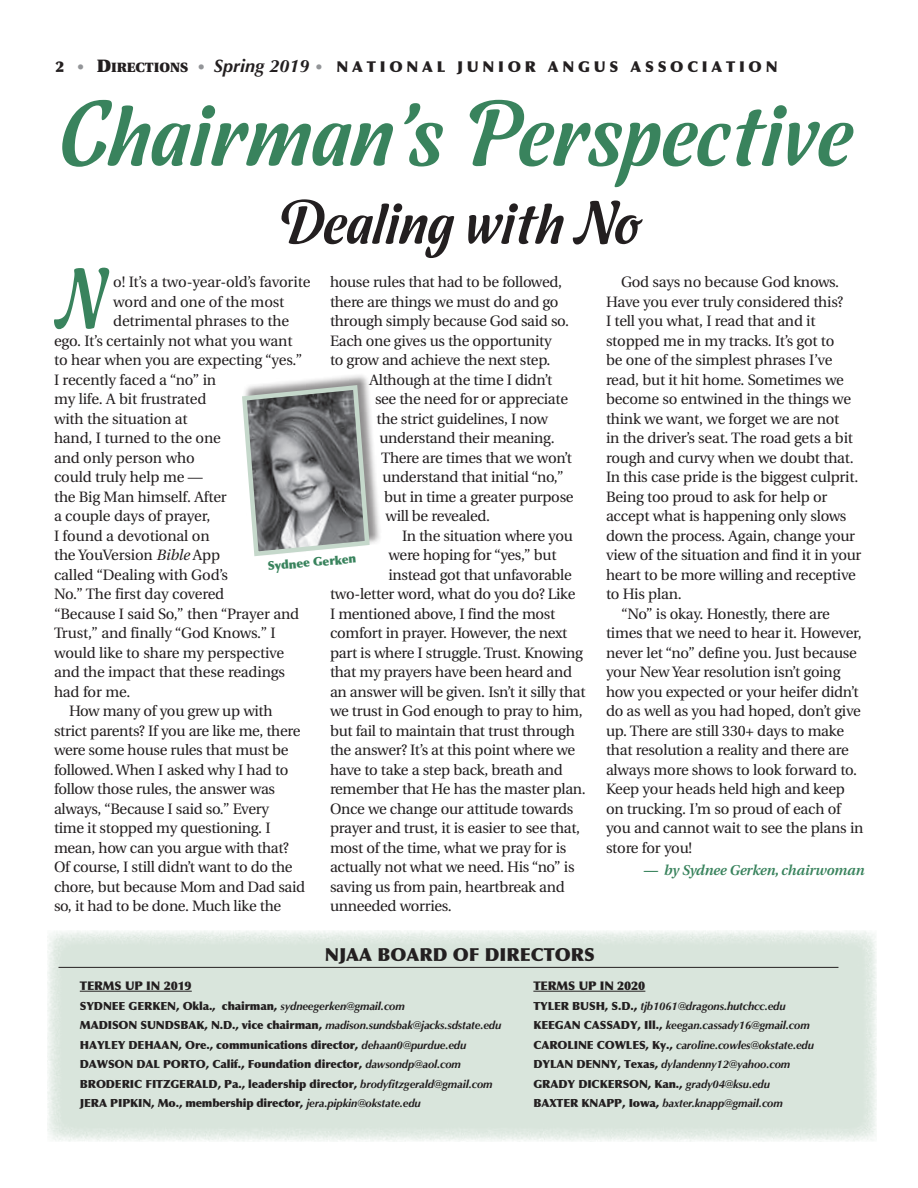
<style>
.page{position:relative;width:918px;height:1188px;background:#fff}
.page>*{position:absolute;margin:0;border:0;box-sizing:border-box;transform-origin:0 0}
.headline{font:90px "Dessert Script";letter-spacing:-.015em;color:#39835d}
.Drop_Cap{font:83.85px "Dessert Script";color:#39835d;scale:.83 1}
.headline-2{font:60px "Dessert Script";letter-spacing:-.015em;color:#231f20}
.t1{font:900 18px "Optima";color:#231f20}
.body_text{font:15px/19.5px "Utopia";letter-spacing:-.02em;color:#231f20}
.Drop_Cap-2{font:15px "Utopia";letter-spacing:-.01em;color:#231f20}
.t2{font:900 15px "Optima";letter-spacing:.25em;color:#231f20}
.byline{font:italic 600 14.25px "Utopia";letter-spacing:-.01em;color:#39835d}
.cutlines{font:900 12px "Optima";letter-spacing:-.01em;color:#231f20}
.cutlines-2{font:900 12px "Optima";color:#39835d}
.cutlines-3{font:900 11.25px "Optima";letter-spacing:-.01em;color:#231f20}
.cutlines-4{font:italic 700 11.25px "Optima";letter-spacing:-.01em;color:#231f20}
.s1{font-weight:700;color:#939598}
.s2{font-family:"Utopia";font-size:18px}
.s3{font-family:"Utopia";font-size:13.5px}
.s4{font-weight:700;font-style:italic;font-size:18px}
.s5{font-style:italic}
.s6{font-weight:700;font-style:italic}
.s7{font-size:12px}
.s8{font-weight:900;font-style:normal}
.s9{font-weight:900;font-style:normal;font-size:12px}
</style>
<div class="page">
<div style="left:47px;top:930px;width:830px;height:212px;background:#d9e5dc"></div>
<div style="left:242px;top:373px;width:140px;height:184px;background:#231f20;opacity:.5"></div>
<svg style="left:242px;top:383px;width:130px;height:174px;background:#939596"></svg>
<hr style="left:533px;top:991px;width:112px;height:1px;background:#231f20">
<hr style="left:80px;top:991px;width:112px;height:1px;background:#231f20">
<hr style="left:58px;top:967px;width:780px;height:1px;background:#231f20">
<p class="t2" style="left:56px;top:58px;width:724px">2 <span class="s1">•</span> <span class="s2">D</span><span class="s3">IRECTIONS</span> <span class="s1">•</span> <span class="s4">Spring 2019</span> <span class="s1">•</span> NATIONAL JUNIOR ANGUS ASSOCIATION</p>
<p class="headline" style="left:56px;top:70px;width:799px">Chairman’s Perspective</p>
<p class="headline-2" style="left:276px;top:180px;width:366px">Dealing with No</p>
<p class="Drop_Cap" style="left:56px;top:239px;width:58px">N</p>
<p class="Drop_Cap-2" style="left:113px;top:274px;width:199px">o! It’s a two-year-old’s favorite</p>
<p class="body_text" style="left:330px;top:273px;width:234px">house rules that had to be followed,</p>
<p class="body_text" style="left:330px;top:292px;width:230px">there are things we must do and go</p>
<p class="body_text" style="left:330px;top:312px;width:240px">through simply because God said so.</p>
<p class="body_text" style="left:330px;top:331px;width:223px">Each one gives us the opportunity</p>
<p class="body_text" style="left:330px;top:351px;width:222px">to grow and achieve the next step.</p>
<p class="body_text" style="left:370px;top:370px;width:184px">Although at the time I didn’t</p>
<p class="body_text" style="left:375px;top:390px;width:195px">see the need for or appreciate</p>
<p class="body_text" style="left:376px;top:409px;width:173px">the strict guidelines, I now</p>
<p class="body_text" style="left:380px;top:429px;width:177px">understand their meaning.</p>
<p class="body_text" style="left:381px;top:448px;width:193px">There are times that we won’t</p>
<p class="body_text" style="left:382px;top:468px;width:183px">understand that initial “no,”</p>
<p class="body_text" style="left:384px;top:487px;width:191px">but in time a greater purpose</p>
<p class="body_text" style="left:386px;top:507px;width:106px">will be revealed.</p>
<p class="body_text" style="left:402px;top:526px;width:172px">In the situation where you</p>
<p class="body_text" style="left:388px;top:546px;width:170px">were hoping for “yes,” but</p>
<p class="body_text" style="left:388px;top:565px;width:185px">instead got that unfavorable</p>
<p class="body_text" style="left:330px;top:585px;width:247px">two-letter word, what do you do? Like</p>
<p class="body_text" style="left:330px;top:604px;width:227px">I mentioned above, I find the most</p>
<p class="body_text" style="left:330px;top:624px;width:239px">comfort in prayer. However, the next</p>
<p class="body_text" style="left:330px;top:643px;width:254px">part is where I struggle. Trust. Knowing</p>
<p class="body_text" style="left:330px;top:663px;width:244px">that my prayers have been heard and</p>
<p class="body_text" style="left:330px;top:682px;width:257px">an answer will be given. Isn’t it silly that</p>
<p class="body_text" style="left:330px;top:702px;width:254px">we trust in God enough to pray to him,</p>
<p class="body_text" style="left:330px;top:721px;width:246px">but fail to maintain that trust through</p>
<p class="body_text" style="left:330px;top:741px;width:247px">the answer? It’s at this point where we</p>
<p class="body_text" style="left:330px;top:760px;width:234px">have to take a step back, breath and</p>
<p class="body_text" style="left:330px;top:780px;width:257px">remember that He has the master plan.</p>
<p class="body_text" style="left:330px;top:799px;width:245px">Once we change our attitude towards</p>
<p class="body_text" style="left:330px;top:819px;width:252px">prayer and trust, it is easier to see that,</p>
<p class="body_text" style="left:330px;top:838px;width:238px">most of the time, what we pray for is</p>
<p class="body_text" style="left:330px;top:858px;width:246px">actually not what we need. His “no” is</p>
<p class="body_text" style="left:330px;top:877px;width:236px">saving us from pain, heartbreak and</p>
<p class="body_text" style="left:330px;top:897px;width:123px">unneeded worries.</p>
<p class="Drop_Cap-2" style="left:113px;top:293px;width:173px">word and one of the most</p>
<p class="Drop_Cap-2" style="left:113px;top:313px;width:177px">detrimental phrases to the</p>
<p class="Drop_Cap-2" style="left:54px;top:332px;width:240px">ego. It’s certainly not what you want</p>
<p class="Drop_Cap-2" style="left:54px;top:352px;width:250px">to hear when you are expecting “yes.”</p>
<p class="Drop_Cap-2" style="left:54px;top:371px;width:164px">I recently faced a “no” in</p>
<p class="Drop_Cap-2" style="left:54px;top:391px;width:154px">my life. A bit frustrated</p>
<p class="Drop_Cap-2" style="left:54px;top:410px;width:135px">with the situation at</p>
<p class="Drop_Cap-2" style="left:54px;top:430px;width:168px">hand, I turned to the one</p>
<p class="Drop_Cap-2" style="left:54px;top:449px;width:142px">and only person who</p>
<p class="Drop_Cap-2" style="left:54px;top:469px;width:150px">could truly help me —</p>
<p class="Drop_Cap-2" style="left:54px;top:488px;width:174px">the Big Man himself. After</p>
<p class="Drop_Cap-2" style="left:54px;top:508px;width:158px">a couple days of prayer,</p>
<p class="Drop_Cap-2" style="left:54px;top:527px;width:157px">I found a devotional on</p>
<p class="Drop_Cap-2" style="left:54px;top:547px;width:168px">the YouVersion <span class="s5">Bible</span> App</p>
<p class="Drop_Cap-2" style="left:54px;top:566px;width:176px">called “Dealing with God’s</p>
<p class="Drop_Cap-2" style="left:54px;top:586px;width:172px">No.” The first day covered</p>
<p class="Drop_Cap-2" style="left:54px;top:605px;width:247px">“Because I said So,” then “Prayer and</p>
<p class="Drop_Cap-2" style="left:54px;top:625px;width:223px">Trust,” and finally “God Knows.” I</p>
<p class="Drop_Cap-2" style="left:54px;top:644px;width:232px">would like to share my perspective</p>
<p class="Drop_Cap-2" style="left:54px;top:664px;width:233px">and the impact that these readings</p>
<p class="Drop_Cap-2" style="left:54px;top:683px;width:78px">had for me.</p>
<p class="body_text" style="left:54px;top:702px;width:253px;text-indent:15px">How many of you grew up with strict parents? If you are like me, there were some house rules that must be followed. When I asked why I had to follow those rules, the answer was always, “Because I said so.” Every<br>time it stopped my questioning. I mean, how can you argue with that?<br>Of course, I still didn’t want to do the chore, but because Mom and Dad said so, it had to be done. Much like the</p>
<p class="cutlines-2" style="left:267px;top:559px;width:90px;rotate:-5deg">Sydnee Gerken</p>
<p class="body_text" style="left:606px;top:273px;width:257px;text-indent:15px">God says no because God knows.<br>Have you ever truly considered this?<br>I tell you what, I read that and it stopped me in my tracks. It’s got to<br>be one of the simplest phrases I’ve read, but it hit home. Sometimes we become so entwined in the things we think we want, we forget we are not<br>in the driver’s seat. The road gets a bit rough and curvy when we doubt that.<br>In this case pride is the biggest culprit.<br>Being too proud to ask for help or accept what is happening only slows down the process. Again, change your view of the situation and find it in your heart to be more willing and receptive to His plan.</p>
<p class="body_text" style="left:606px;top:604px;width:259px;text-indent:15px">“No” is okay. Honestly, there are times that we need to hear it. However, never let “no” define you. Just because your New Year resolution isn’t going how you expected or your heifer didn’t do as well as you had hoped, don’t give up. There are still 330+ days to make that resolution a reality and there are always more shows to look forward to.<br>Keep your heads held high and keep on trucking. I’m so proud of each of you and cannot wait to see the plans in store for you!</p>
<p class="byline" style="left:643px;top:862px;width:222px">— by Sydnee Gerken, chairwoman</p>
<p class="t1" style="left:325px;top:944px;width:272px">NJAA BOARD OF DIRECTORS</p>
<p class="cutlines" style="left:80px;top:978px;width:113px">TERMS UP IN 2019</p>
<p class="cutlines-3" style="left:80px;top:999px;width:327px">SYDNEE GERKEN, Okla., chairman, <span class="s6">sydneegerken@gmail.com</span></p>
<p class="cutlines-3" style="left:80px;top:1018px;width:423px">MADISON SUNDSBAK, N.D., vice chairman, <span class="s6">madison.sundsbak@jacks.sdstate.edu</span></p>
<p class="cutlines-3" style="left:80px;top:1038px;width:388px">HAYLEY DEHAAN, Ore., communications director, <span class="s6">dehaan0@purdue.edu</span></p>
<p class="cutlines-3" style="left:80px;top:1057px;width:383px">DAWSON DAL PORTO, Calif.<span class="s7">,</span> Foundation director, <span class="s6">dawsondp@aol.com</span></p>
<p class="cutlines-3" style="left:80px;top:1077px;width:414px">BRODERIC FITZGERALD, Pa., leadership director, <span class="s6">brodyfitzgerald@gmail.com</span></p>
<p class="cutlines-3" style="left:80px;top:1096px;width:342px">JERA PIPKIN, Mo., membership director, <span class="s6">jera.pipkin@okstate.edu</span></p>
<p class="cutlines" style="left:533px;top:978px;width:113px">TERMS UP IN 2020</p>
<p class="cutlines-4" style="left:533px;top:999px;width:254px"><span class="s8">TYLER BUSH, S.D.</span><span class="s9">,</span> tjb1061@dragons.hutchcc.edu</p>
<p class="cutlines-4" style="left:533px;top:1019px;width:278px"><span class="s8">KEEGAN CASSADY, Ill.,</span> keegan.cassady16@gmail.com</p>
<p class="cutlines-4" style="left:533px;top:1038px;width:282px"><span class="s8">CAROLINE COWLES, Ky.,</span> caroline.cowles@okstate.edu</p>
<p class="cutlines-4" style="left:533px;top:1058px;width:258px"><span class="s8">DYLAN DENNY, Texas,</span> dylandenny12@yahoo.com</p>
<p class="cutlines-3" style="left:533px;top:1077px;width:238px">GRADY DICKERSON, Kan., <span class="s6">grady04@ksu.edu</span></p>
<p class="cutlines-4" style="left:533px;top:1097px;width:251px"><span class="s8">BAXTER KNAPP, Iowa,</span> baxter.knapp@gmail.com</p>
</div>
